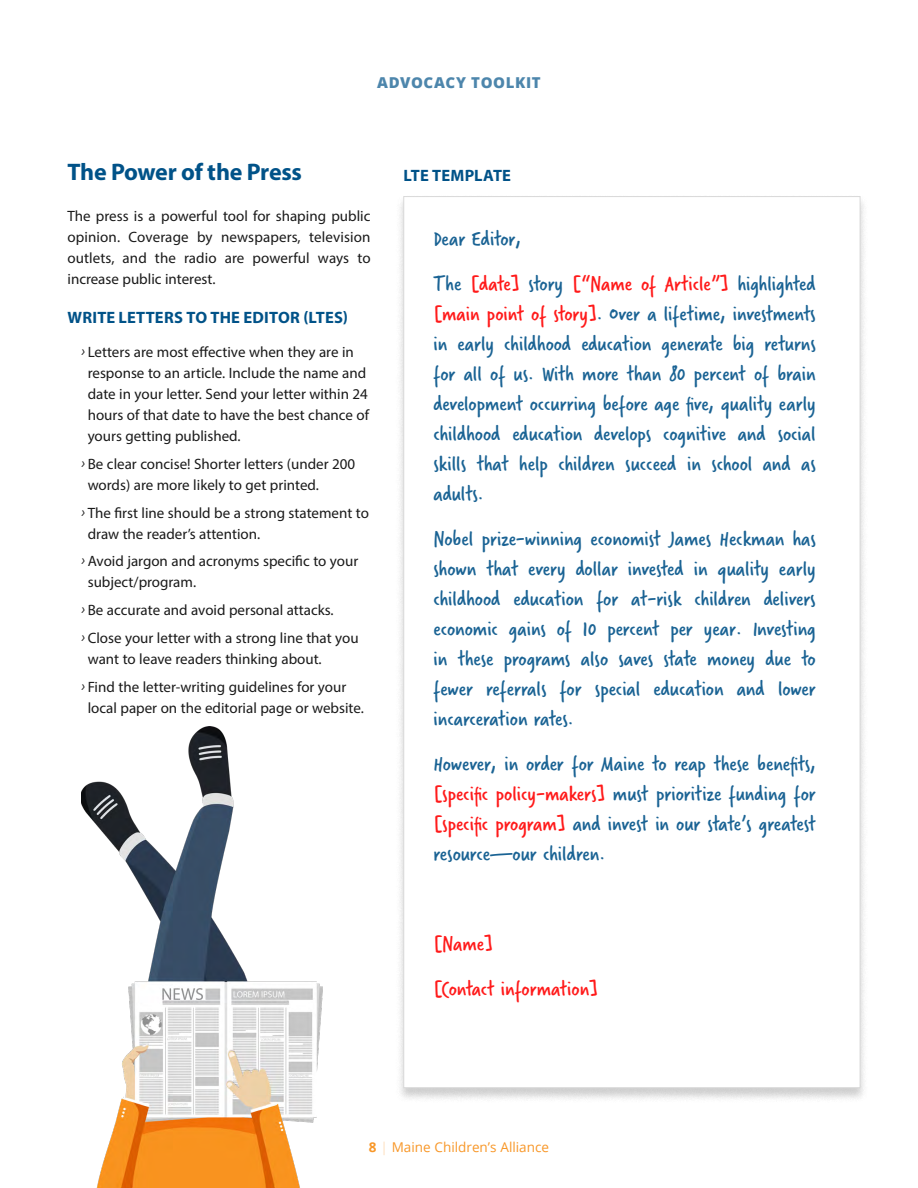
<style>
.page{position:relative;width:918px;height:1188px;background:#fff}
.page>*{position:absolute;margin:0;border:0;box-sizing:border-box;transform-origin:0 0}
.t1{font:700 24px "Myriad Pro";letter-spacing:-.015em;color:#005288}
.t2{font:22.5px/30px "Verveine";color:#1a6394;text-align:justify}
.t3{font:22.5px/45px "Verveine";color:#ff1a1a}
.t4{font:700 16.5px "Myriad Pro";letter-spacing:.005em;color:#005288}
.t5{font:15px/21px "Myriad Pro";color:#1a1a1a}
.t6{font:800 15px "Open Sans";letter-spacing:.04em;color:#4d86ac}
.t7{font:13.5px "Open Sans";color:#f89728}
.s1{font-style:italic}
.s2{color:#ff1a1a}
.s3{font-weight:700}
.s4{color:#fedfbe}
</style>
<div class="page">
<div style="left:395px;top:195px;width:473px;height:907px;background:#000;opacity:.2"></div>
<div style="left:403px;top:196px;width:457px;height:892px;background:#fff;border:1px solid #d9d9d9"></div>
<img style="left:81px;top:726px;width:241px;height:462px">
<p class="t6" style="left:377px;top:71px;width:165px">ADVOCACY TOOLKIT</p>
<p class="t1" style="left:68px;top:156px;width:236px">The Power of the Press</p>
<p class="t5" style="left:68px;top:205px;width:305px;text-align:justify">The press is a powerful tool for shaping public opinion. Coverage by newspapers, television outlets, and the radio are powerful ways to increase public interest.</p>
<p class="t4" style="left:68px;top:306px;width:282px">WRITE LETTERS TO THE EDITOR (LTES)</p>
<p class="t5" style="left:88px;top:341px;width:283px;text-indent:-7px"><span class="s1">Ű</span> Letters are most effective when they are in response to an article. Include the name and date in your letter. Send your letter within 24 hours of that date to have the best chance of yours getting published.</p>
<p class="t5" style="left:88px;top:453px;width:269px;text-indent:-7px"><span class="s1">Ű</span> Be clear concise! Shorter letters (under 200 words) are more likely to get printed.</p>
<p class="t5" style="left:88px;top:502px;width:283px;text-indent:-7px"><span class="s1">Ű</span> The first line should be a strong statement to draw the reader’s attention.</p>
<p class="t5" style="left:88px;top:550px;width:272px;text-indent:-7px"><span class="s1">Ű</span> Avoid jargon and acronyms specific to your subject/program.</p>
<p class="t5" style="left:81px;top:596px;width:279px;line-height:27.8px"><span class="s1">Ű</span> Be accurate and avoid personal attacks.<br><span class="s1">Ű</span> Close your letter with a strong line that you</p>
<p class="t5" style="left:81px;top:645px;width:267px;line-height:27.8px;text-indent:7px">want to leave readers thinking about.<br><span class="s1">Ű</span> Find the letter-writing guidelines for your</p>
<p class="t5" style="left:88px;top:697px;width:278px">local paper on the editorial page or website.</p>
<p class="t4" style="left:404px;top:164px;width:109px">LTE TEMPLATE</p>
<p class="t2" style="left:433px;top:217px;width:384px;line-height:45px">Dear Editor,<br>The <span class="s2">[date]</span> story <span class="s2">[“Name of Article”]</span> highlighted</p>
<p class="t2" style="left:433px;top:299px;width:384px"><span class="s2">[main point of story]</span>. Over a lifetime, investments in early childhood education generate big returns for all of us. With more than 80 percent of brain development occurring before age five, quality early childhood education develops cognitive and social skills that help children succeed in school and as adults.</p>
<p class="t2" style="left:433px;top:524px;width:384px">Nobel prize-winning economist James Heckman has shown that every dollar invested in quality early childhood education for at-risk children delivers economic gains of 10 percent per year. Investing in these programs also saves state money due to fewer referrals for special education and lower incarceration rates.</p>
<p class="t2" style="left:433px;top:749px;width:384px">However, in order for Maine to reap these benefits, <span class="s2">[specific policy-makers]</span> must prioritize funding for <span class="s2">[specific program]</span> and invest in our state’s greatest resource—our children.</p>
<p class="t3" style="left:433px;top:922px;width:166px">[Name]<br>[Contact information]</p>
<p class="t7" style="left:369px;top:1138px;width:182px"><span class="s3">8</span> <span class="s4">|</span> Maine Children’s Alliance</p>
</div>
